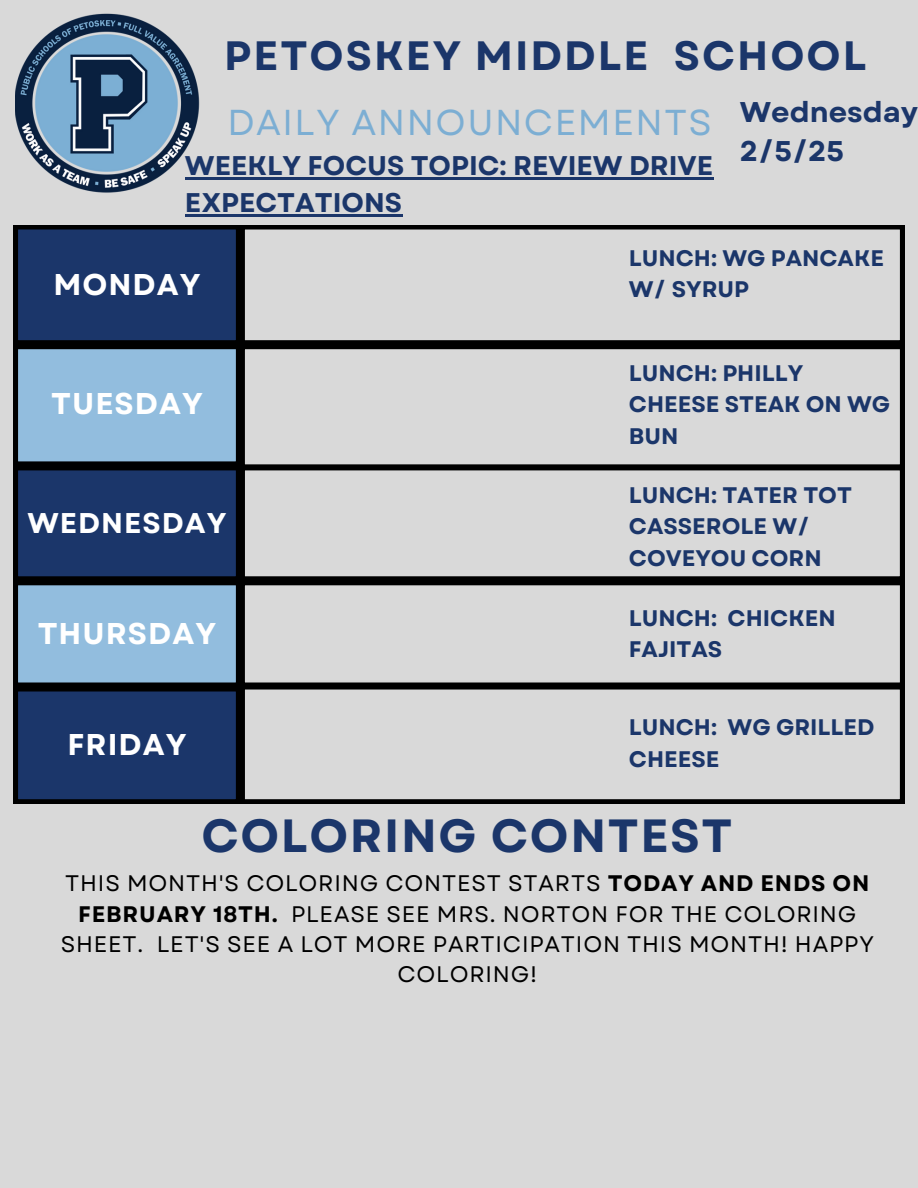
<style>
.page{position:relative;width:918px;height:1188px;background:#d9d9d9}
.page>*{position:absolute;margin:0;border:0;box-sizing:border-box;transform-origin:0 0}
.t1{font:700 46.5px "Garet";letter-spacing:.035em;color:#1b366a}
.t2{font:700 40.95px "Garet";letter-spacing:.05em;color:#1b366a}
.t3{font:36px "Garet";letter-spacing:.04em;color:#7caed3}
.t4{font:700 30px "Garet";letter-spacing:.035em;color:#fff}
.t5{font:700 28.5px/39.3px "Garet";color:#1b366a}
.t6{font:700 28.5px "Garet";letter-spacing:.035em;color:#fff}
.t7{font:700 27px/37.2px "Garet";color:#1b366a}
.t8{font:22.5px/30.3px "Garet";letter-spacing:.035em;color:#000;text-align:center}
.t9{font:700 22.5px/31.5px "Garet";color:#1b366a}
.s1{font-weight:700}
</style>
<div class="page">
<img style="left:15px;top:13px;width:185px;height:180px">
<svg style="left:240px;top:225px;width:664px;height:119px"></svg>
<svg style="left:240px;top:345px;width:664px;height:121px"></svg>
<svg style="left:240px;top:466px;width:664px;height:115px"></svg>
<svg style="left:240px;top:581px;width:664px;height:104px"></svg>
<svg style="left:14px;top:225px;width:226px;height:579px;background:#415f86"></svg>
<svg style="left:240px;top:685px;width:664px;height:119px"></svg>
<hr style="left:185px;top:177px;width:528px;height:2px;background:#1b366a">
<hr style="left:185px;top:214px;width:217px;height:2px;background:#1b366a">
<h3 class="t2" style="left:224px;top:27px;width:644px">PETOSKEY MIDDLE SCHOOL</h3>
<h3 class="t5" style="left:740px;top:93px;width:180px">Wednesday<br>2/5/25</h3>
<h3 class="t3" style="left:227px;top:97px;width:486px">DAILY ANNOUNCEMENTS</h3>
<h3 class="t7" style="left:185px;top:147px;width:530px">WEEKLY FOCUS TOPIC: REVIEW DRIVE<br>EXPECTATIONS</h3>
<p class="t4" style="left:53px;top:263px;width:149px">MONDAY</p>
<h1 class="t4" style="left:51px;top:382px;width:153px">TUESDAY</h1>
<h4 class="t6" style="left:28px;top:503px;width:200px">WEDNESDAY</h4>
<h2 class="t4" style="left:38px;top:612px;width:180px">THURSDAY</h2>
<h5 class="t4" style="left:67px;top:722px;width:121px">FRIDAY</h5>
<h6 class="t9" style="left:629px;top:242px;width:257px">LUNCH: WG PANCAKE<br>W/ SYRUP</h6>
<h3 class="t9" style="left:629px;top:357px;width:263px">LUNCH: PHILLY<br>CHEESE STEAK ON WG<br>BUN</h3>
<h6 class="t9" style="left:629px;top:479px;width:225px">LUNCH: TATER TOT<br>CASSEROLE W/<br>COVEYOU CORN</h6>
<h6 class="t9" style="left:629px;top:602px;width:208px">LUNCH: CHICKEN<br>FAJITAS</h6>
<h6 class="t9" style="left:629px;top:712px;width:247px">LUNCH: WG GRILLED<br>CHEESE</h6>
<h6 class="t1" style="left:201px;top:802px;width:533px">COLORING CONTEST</h6>
<p class="t8" style="left:61px;top:868px;width:815px">THIS MONTH'S COLORING CONTEST STARTS <span class="s1">TODAY AND ENDS ON<br>FEBRUARY 18TH.</span> PLEASE SEE MRS. NORTON FOR THE COLORING<br>SHEET. LET'S SEE A LOT MORE PARTICIPATION THIS MONTH! HAPPY</p>
<p class="t8" style="left:397px;top:960px;width:141px">COLORING!</p>
</div>
